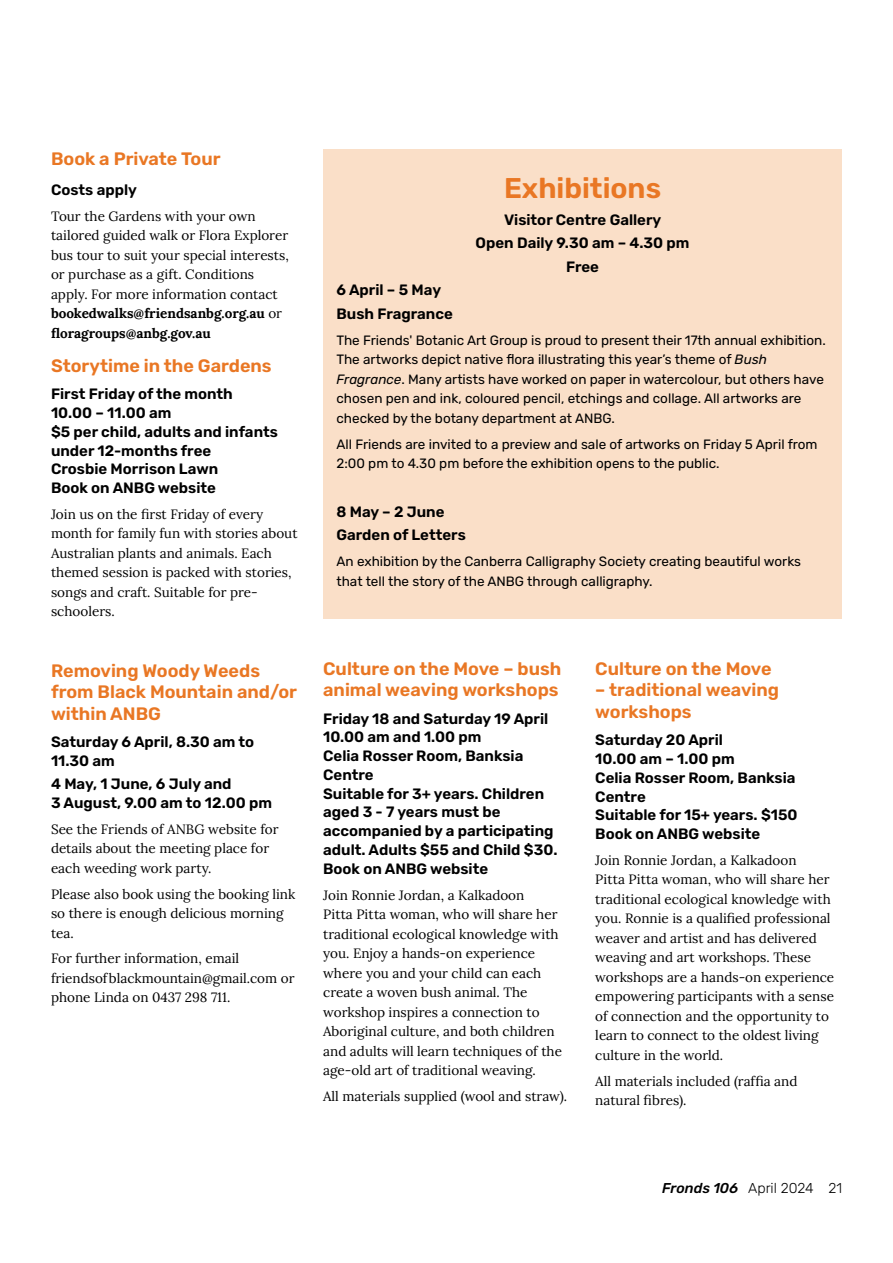
<style>
.page{position:relative;width:893px;height:1263px;background:#fff}
.page>*{position:absolute;margin:0;border:0;box-sizing:border-box;transform-origin:0 0}
.t1{font:600 28.5px "Rubik";color:#e97724}
.t2{font:600 18px/21.6px "Rubik";color:#e97724}
.t3{font:600 15px/18.8px "Rubik";color:#000}
.t4{font:300 14.25px "Rubik";color:#000}
.t5{font:13.5px/19.5px "Lora";color:#000}
.t6{font:13.5px/19.5px "Rubik";color:#000}
.s1{font-weight:700}
.s2{font-style:italic}
.s3{font-weight:500;font-style:italic}
</style>
<div class="page">
<div style="left:323px;top:150px;width:519px;height:469px;background:#fadfc8"></div>
<h2 class="t2" style="left:51px;top:148px;width:171px">Book a Private Tour</h2>
<p class="t3" style="left:51px;top:181px;width:87px">Costs apply</p>
<p class="t5" style="left:51px;top:205px;width:239px">Tour the Gardens with your own tailored guided walk or Flora Explorer bus tour to suit your special interests, or purchase as a gift. Conditions apply. For more information contact <span class="s1">bookedwalks@friendsanbg.org.au</span> or <span class="s1">floragroups@anbg.gov.au</span></p>
<h2 class="t2" style="left:51px;top:355px;width:222px">Storytime in the Gardens</h2>
<p class="t3" style="left:51px;top:385px;width:228px">First Friday of the month<br>10.00 – 11.00 am<br>$5 per child, adults and infants under 12-months free<br>Crosbie Morrison Lawn<br>Book on ANBG website</p>
<p class="t5" style="left:51px;top:503px;width:248px">Join us on the first Friday of every month for family fun with stories about<br>Australian plants and animals. Each themed session is packed with stories, songs and craft. Suitable for pre&shy;schoolers.</p>
<h2 class="t2" style="left:51px;top:660px;width:248px">Removing Woody Weeds from Black Mountain and/or within ANBG</h2>
<p class="t3" style="left:51px;top:733px;width:205px">Saturday 6 April, 8.30 am to<br>11.30 am</p>
<p class="t3" style="left:51px;top:775px;width:222px">4 May, 1 June, 6 July and<br>3 August, 9.00 am to 12.00 pm</p>
<p class="t5" style="left:51px;top:818px;width:229px">See the Friends of ANBG website for details about the meeting place for each weeding work party.</p>
<p class="t5" style="left:51px;top:883px;width:246px">Please also book using the booking link so there is enough delicious morning tea.</p>
<p class="t5" style="left:51px;top:948px;width:245px">For further information, email friendsofblackmountain@gmail.com or phone Linda on 0437 298 711.</p>
<h1 class="t1" style="left:504px;top:172px;width:159px">Exhibitions</h1>
<p class="t3" style="left:476px;top:209px;width:215px;line-height:23.4px;text-align:center">Visitor Centre Gallery<br>Open Daily 9.30 am – 4.30 pm<br>Free</p>
<p class="t3" style="left:336px;top:279px;width:118px;line-height:23.7px">6 April – 5 May<br>Bush Fragrance</p>
<p class="t6" style="left:336px;top:331px;width:491px">The Friends' Botanic Art Group is proud to present their 17th annual exhibition.<br>The artworks depict native flora illustrating this year’s theme of <span class="s2">Bush Fragrance</span>. Many artists have worked on paper in watercolour, but others have chosen pen and ink, coloured pencil, etchings and collage. All artworks are checked by the botany department at ANBG.</p>
<p class="t6" style="left:336px;top:435px;width:483px">All Friends are invited to a preview and sale of artworks on Friday 5 April from<br>2:00 pm to 4.30 pm before the exhibition opens to the public.</p>
<p class="t3" style="left:336px;top:501px;width:131px;line-height:23px">8 May – 2 June<br>Garden of Letters</p>
<p class="t6" style="left:336px;top:552px;width:466px">An exhibition by the Canberra Calligraphy Society creating beautiful works that tell the story of the ANBG through calligraphy.</p>
<h2 class="t2" style="left:323px;top:658px;width:240px">Culture on the Move – bush animal weaving workshops</h2>
<p class="t3" style="left:323px;top:709px;width:236px">Friday 18 and Saturday 19 April<br>10.00 am and 1.00 pm<br>Celia Rosser Room, Banksia<br>Centre<br>Suitable for 3+ years. Children aged 3 - 7 years must be accompanied by a participating adult. Adults $55 and Child $30.<br>Book on ANBG website</p>
<p class="t5" style="left:323px;top:884px;width:240px">Join Ronnie Jordan, a Kalkadoon<br>Pitta Pitta woman, who will share her traditional ecological knowledge with you. Enjoy a hands-on experience where you and your child can each create a woven bush animal. The workshop inspires a connection to Aboriginal culture, and both children and adults will learn techniques of the age-old art of traditional weaving.</p>
<p class="t5" style="left:323px;top:1085px;width:245px">All materials supplied (wool and straw).</p>
<h2 class="t2" style="left:595px;top:658px;width:178px">Culture on the Move</h2>
<h2 class="t2" style="left:595px;top:680px;width:185px">– traditional weaving workshops</h2>
<p class="t3" style="left:595px;top:731px;width:204px">Saturday 20 April<br>10.00 am – 1.00 pm<br>Celia Rosser Room, Banksia<br>Centre<br>Suitable for 15+ years. $150<br>Book on ANBG website</p>
<p class="t5" style="left:595px;top:849px;width:240px">Join Ronnie Jordan, a Kalkadoon<br>Pitta Pitta woman, who will share her traditional ecological knowledge with you. Ronnie is a qualified professional weaver and artist and has delivered weaving and art workshops. These workshops are a hands-on experience empowering participants with a sense of connection and the opportunity to learn to connect to the oldest living culture in the world.</p>
<p class="t5" style="left:595px;top:1070px;width:204px">All materials included (raffia and natural fibres).</p>
<p class="t4" style="left:662px;top:1180px;width:181px"><span class="s3">Fronds 106</span> April 2024 21</p>
</div>
